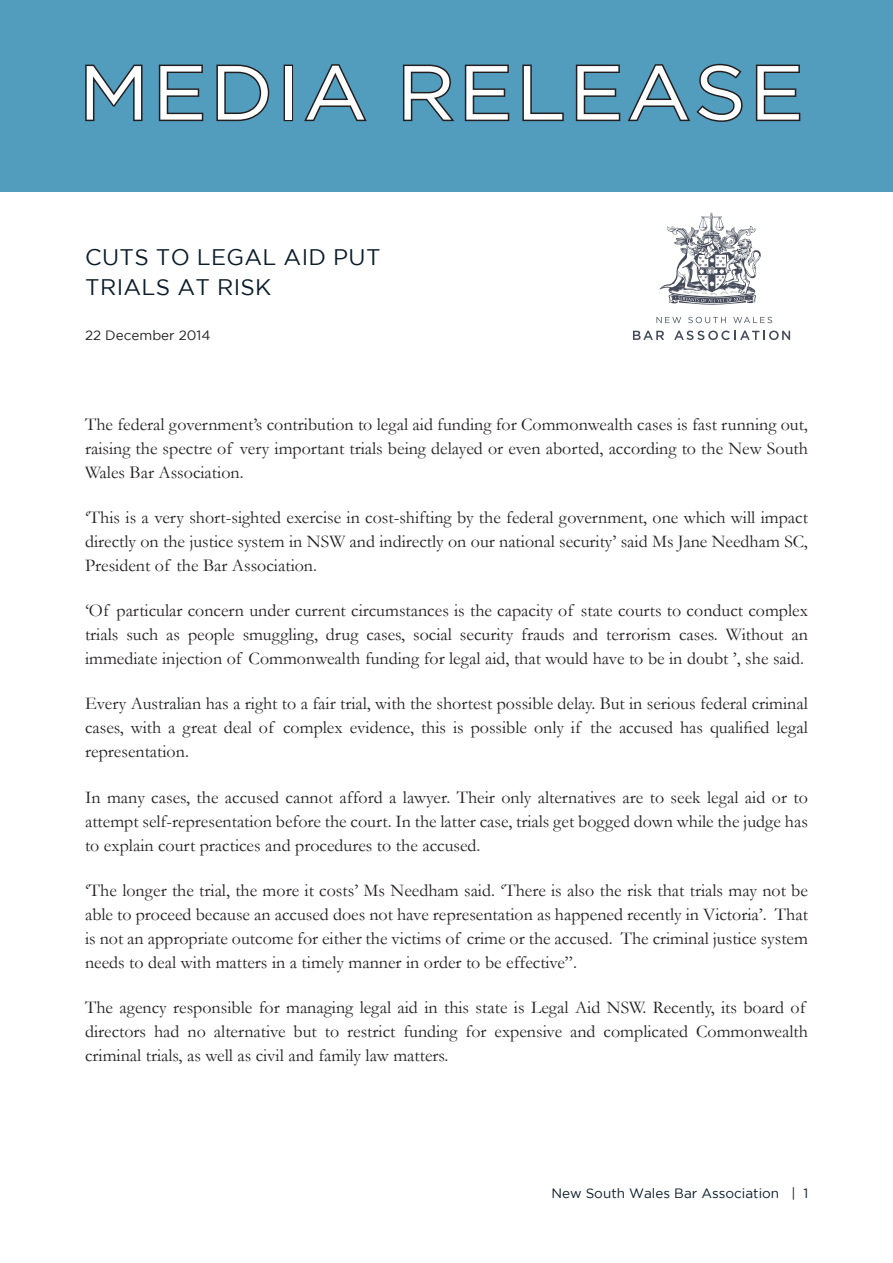
<style>
.page{position:relative;width:893px;height:1263px;background:#fff}
.page>*{position:absolute;margin:0;border:0;box-sizing:border-box;transform-origin:0 0}
.t1{font:76.5px "Gotham";letter-spacing:.04em;color:#fff;scale:1.06 1}
.t2{font:22.5px/30px "Gotham";letter-spacing:.015em;color:#0b1d2a}
.t3{font:18px/24px "Garamond";color:#231f20;text-align:justify}
.t4{font:13.5px "Gotham";color:#0b1d2a}
.t5{font:13.5px "Gotham";color:#231f20}
</style>
<div class="page">
<div style="left:0;top:0;width:893px;height:191px;background:#529cbe"></div>
<svg style="left:659px;top:212px;width:102px;height:93px"></svg>
<svg style="left:656px;top:317px;width:25px;height:6px"></svg>
<svg style="left:688px;top:317px;width:38px;height:6px"></svg>
<svg style="left:733px;top:317px;width:39px;height:6px"></svg>
<svg style="left:633px;top:331px;width:31px;height:9px"></svg>
<svg style="left:674px;top:331px;width:116px;height:9px"></svg>
<svg style="left:85px;top:64px;width:58px;height:58px"></svg>
<svg style="left:158px;top:64px;width:46px;height:58px"></svg>
<svg style="left:216px;top:64px;width:54px;height:58px"></svg>
<div style="left:284px;top:65px;width:9px;height:56px;border:3px solid #231f20"></div>
<svg style="left:304px;top:64px;width:63px;height:58px"></svg>
<svg style="left:403px;top:64px;width:107px;height:58px"></svg>
<svg style="left:522px;top:64px;width:42px;height:58px"></svg>
<svg style="left:575px;top:63px;width:168px;height:59px"></svg>
<svg style="left:755px;top:64px;width:46px;height:58px"></svg>
<h1 class="t1" style="left:79px;top:50px;width:685px">MEDIA RELEASE</h1>
<p class="t2" style="left:85px;top:241px;width:297px">CUTS TO LEGAL AID PUT<br>TRIALS AT RISK</p>
<p class="t5" style="left:85px;top:328px;width:127px">22 December 2014</p>
<p class="t3" style="left:85px;top:412px;width:724px">The federal government’s contribution to legal aid funding for Commonwealth cases is fast running out, raising the spectre of very important trials being delayed or even aborted, according to the New South Wales Bar Association.</p>
<p class="t3" style="left:85px;top:505px;width:724px">‘This is a very short-sighted exercise in cost-shifting by the federal government, one which will impact directly on the justice system in NSW and indirectly on our national security’ said Ms Jane Needham SC, President of the Bar Association.</p>
<p class="t3" style="left:85px;top:598px;width:724px">‘Of particular concern under current circumstances is the capacity of state courts to conduct complex trials such as people smuggling, drug cases, social security frauds and terrorism cases. Without an immediate injection of Commonwealth funding for legal aid, that would have to be in doubt ’, she said.</p>
<p class="t3" style="left:85px;top:691px;width:724px">Every Australian has a right to a fair trial, with the shortest possible delay. But in serious federal criminal cases, with a great deal of complex evidence, this is possible only if the accused has qualified legal representation.</p>
<p class="t3" style="left:85px;top:785px;width:724px">In many cases, the accused cannot afford a lawyer. Their only alternatives are to seek legal aid or to attempt self-representation before the court. In the latter case, trials get bogged down while the judge has to explain court practices and procedures to the accused.</p>
<p class="t3" style="left:85px;top:878px;width:724px">‘The longer the trial, the more it costs’ Ms Needham said. ‘There is also the risk that trials may not be able to proceed because an accused does not have representation as happened recently in Victoria’. That is not an appropriate outcome for either the victims of crime or the accused. The criminal justice system needs to deal with matters in a timely manner in order to be effective”.</p>
<p class="t3" style="left:85px;top:995px;width:724px;text-align:left">The agency responsible for managing legal aid in this state is Legal Aid NSW. Recently, its board of directors had no alternative but to restrict funding for expensive and complicated Commonwealth criminal trials, as well as civil and family law matters.</p>
<p class="t4" style="left:551px;top:1186px;width:259px">New South Wales Bar Association | 1</p>
</div>
